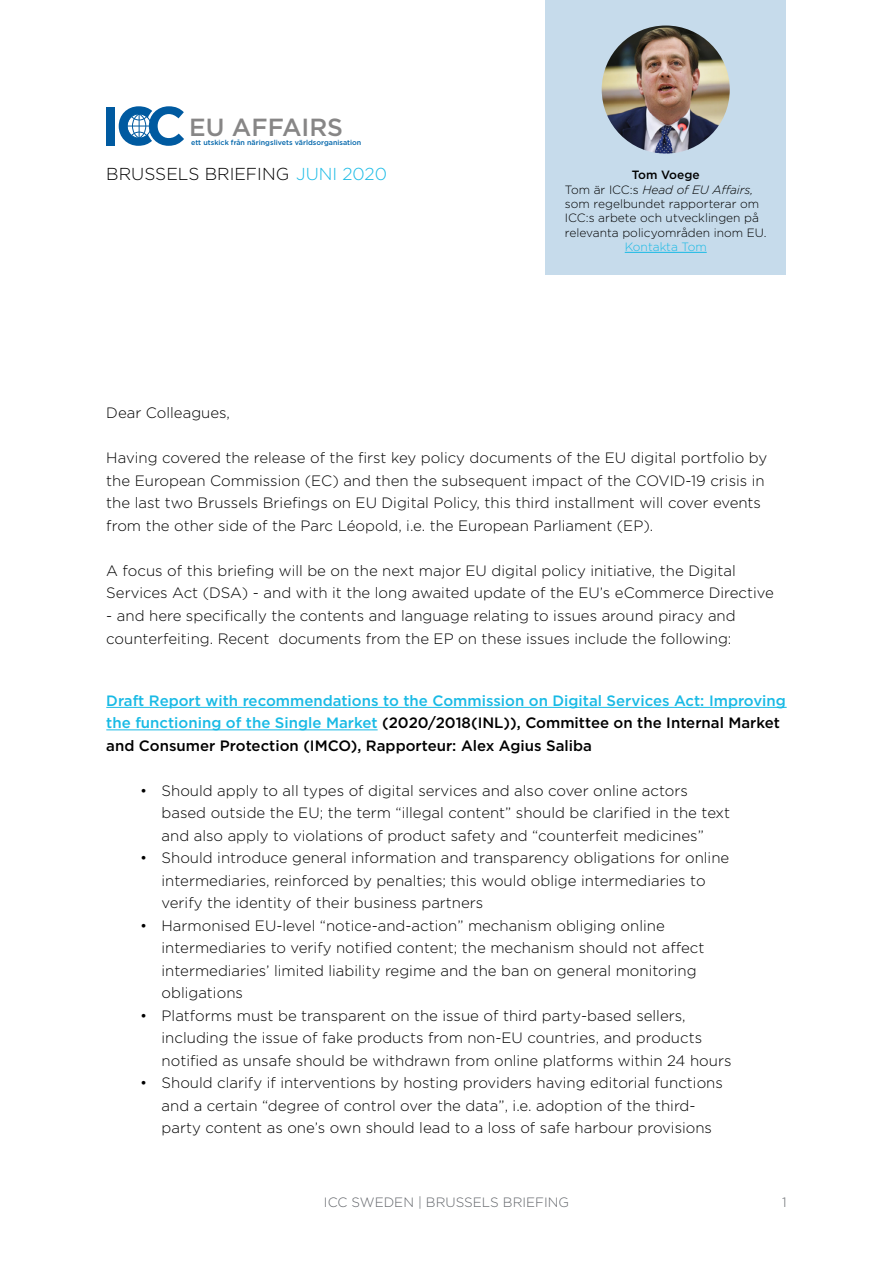
<style>
.page{position:relative;width:893px;height:1263px;background:#fff}
.page>*{position:absolute;margin:0;border:0;box-sizing:border-box;transform-origin:0 0}
.t1{font:500 24.75px "Gotham";color:#878686}
.t2{font:300 17.25px "Gotham";color:#000}
.t3{font:300 15px/22.5px "Gotham";color:#000}
.t4{font:500 15px/22.5px "Gotham";color:#18bae5}
.t5{font:300 13.5px "Gotham";color:#62656a}
.t6{font:300 12px/14.4px "Gotham";color:#000}
.t7{font:300 12px "Gotham";color:#18bae5}
.t8{font:500 7.2px "Gotham";color:#0065aa}
.s1{color:#18bae5}
.s2{font-weight:500}
.s3{font-style:italic}
.s4{color:#000}
</style>
<div class="page">
<div style="left:546px;top:0;width:240px;height:274px;background:#c6dbeb"></div>
<div style="left:106px;top:107px;width:9px;height:38px;background:#005aa0"></div>
<svg style="left:119px;top:106px;width:65px;height:40px"></svg>
<img style="left:602px;top:26px;width:128px;height:128px;border-radius:64px">
<hr style="left:625px;top:252px;width:82px;height:1px;background:#18bae5">
<hr style="left:106px;top:707px;width:681px;height:1px;background:#18bae5">
<hr style="left:106px;top:729px;width:272px;height:1px;background:#18bae5">
<h1 class="t1" style="left:189px;top:111px;width:155px">EU AFFAIRS</h1>
<p class="t8" style="left:191px;top:138px;width:172px">ett utskick från näringslivets världsorganisation</p>
<p class="t2" style="left:106px;top:163px;width:282px">BRUSSELS BRIEFING <span class="s1">JUNI 2020</span></p>
<p class="t6" style="left:565px;top:167px;width:203px;text-indent:67px"><span class="s2">Tom Voege<br></span>Tom är ICC:s <span class="s3">Head of EU Affairs, </span>som regelbundet rapporterar om<br>ICC:s arbete och utvecklingen på relevanta policyområden inom EU.</p>
<p class="t7" style="left:625px;top:239px;width:83px">Kontakta Tom</p>
<p class="t3" style="left:106px;top:401px;width:125px">Dear Colleagues,</p>
<p class="t3" style="left:106px;top:446px;width:662px">Having covered the release of the first key policy documents of the EU digital portfolio by the European Commission (EC) and then the subsequent impact of the COVID-19 crisis in the last two Brussels Briefings on EU Digital Policy, this third installment will cover events from the other side of the Parc Léopold, i.e. the European Parliament (EP).</p>
<p class="t3" style="left:106px;top:559px;width:669px">A focus of this briefing will be on the next major EU digital policy initiative, the Digital<br>Services Act (DSA) - and with it the long awaited update of the EU’s eCommerce Directive</p>
<p class="t3" style="left:106px;top:604px;width:631px">- and here specifically the contents and language relating to issues around piracy and counterfeiting. Recent documents from the EP on these issues include the following:</p>
<p class="t4" style="left:106px;top:689px;width:681px">Draft Report with recommendations to the Commission on Digital Services Act: Improving the functioning of the Single Market <span class="s4">(2020/2018(INL)), Committee on the Internal Market and Consumer Protection (IMCO), Rapporteur: Alex Agius Saliba</span></p>
<p class="t3" style="left:162px;top:779px;width:570px;text-indent:-21px">• Should apply to all types of digital services and also cover online actors based outside the EU; the term “illegal content” should be clarified in the text and also apply to violations of product safety and “counterfeit medicines”</p>
<p class="t3" style="left:162px;top:846px;width:569px;text-indent:-21px">• Should introduce general information and transparency obligations for online intermediaries, reinforced by penalties; this would oblige intermediaries to verify the identity of their business partners</p>
<p class="t3" style="left:162px;top:914px;width:544px;text-indent:-21px">• Harmonised EU-level “notice-and-action” mechanism obliging online intermediaries to verify notified content; the mechanism should not affect intermediaries’ limited liability regime and the ban on general monitoring obligations</p>
<p class="t3" style="left:162px;top:1004px;width:571px;text-indent:-21px">• Platforms must be transparent on the issue of third party-based sellers, including the issue of fake products from non-EU countries, and products notified as unsafe should be withdrawn from online platforms within 24 hours</p>
<p class="t3" style="left:162px;top:1071px;width:563px;text-indent:-21px">• Should clarify if interventions by hosting providers having editorial functions and a certain “degree of control over the data”, i.e. adoption of the third&shy;party content as one’s own should lead to a loss of safe harbour provisions</p>
<p class="t5" style="left:324px;top:1193px;width:246px">ICC SWEDEN | BRUSSELS BRIEFING</p>
<p class="t5" style="left:782px;top:1193px;width:6px">1</p>
</div>
